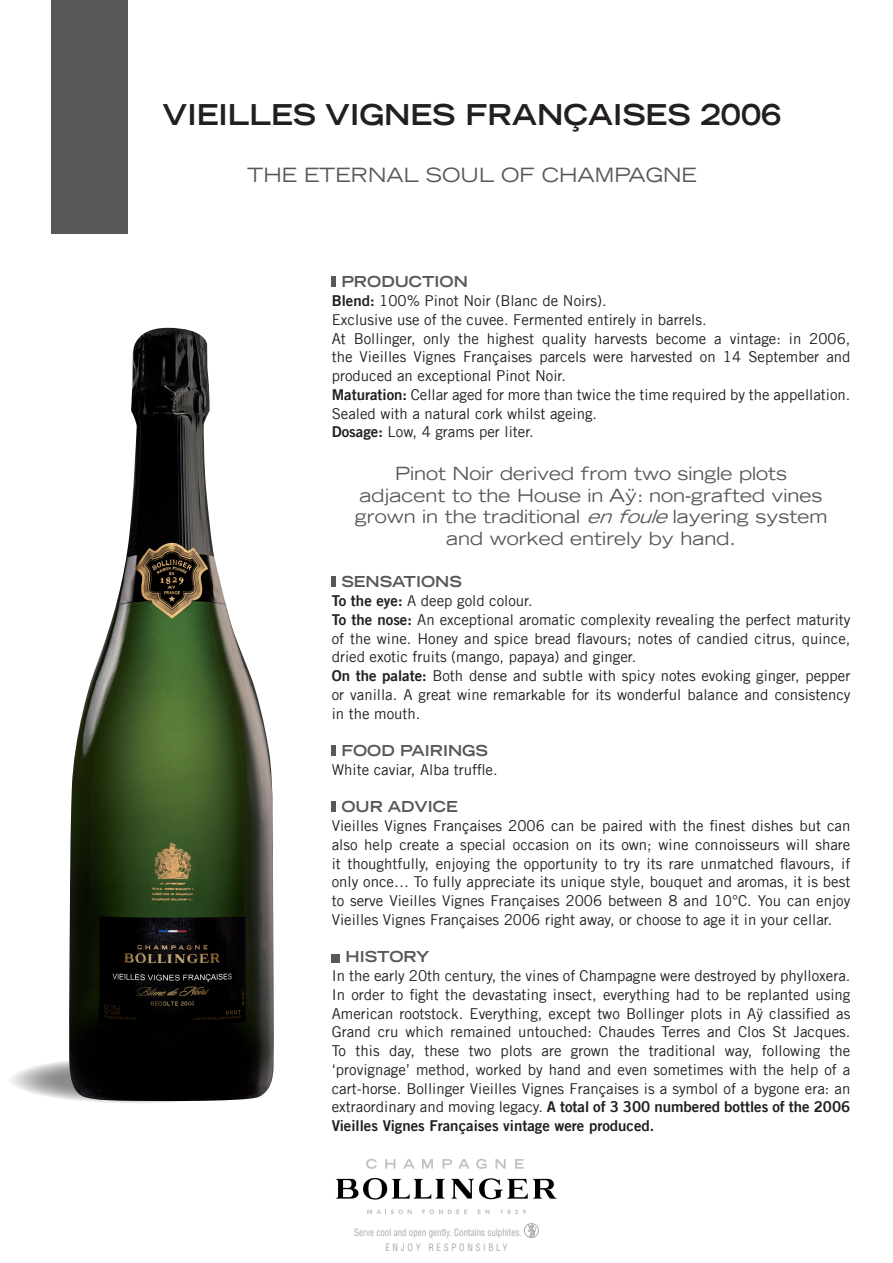
<style>
.page{position:relative;width:893px;height:1263px;background:#fff}
.page>*{position:absolute;margin:0;border:0;box-sizing:border-box;transform-origin:0 0}
.t1{font:700 expanded 28.5px "Trade Gothic LT";color:#231f20}
.t2{font:expanded 19.5px "Trade Gothic LT";color:#57585a}
.t3{font:expanded 18px/21.6px "Trade Gothic LT";color:#57585a;text-align:center}
.t4{font:15px/18.8px "Trade Gothic LT";color:#231f20}
.t5{font:15px/18.8px "Trade Gothic LT Bold Two";color:#231f20}
.t6{font:700 expanded 15px "Trade Gothic LT";color:#57585a}
.t7{font:condensed 9.9px "Helvetica";color:#a8a9ad;scale:.91 1}
.t8{font:condensed 9.9px "Helvetica";letter-spacing:.3em;color:#a8a9ad;scale:.91 1}
.s1{font-weight:700;font-stretch:expanded;color:#57585a}
.s2{font-family:"Trade Gothic LT Bold Two"}
.s3{font-style:italic}
.s4{font-family:"Trade Gothic LT"}
</style>
<div class="page">
<svg style="left:9px;top:1057px;width:255px;height:46px;background:#c1c1c1"></svg>
<hr style="left:332px;top:276px;width:4px;height:11px;background:#57585a">
<hr style="left:332px;top:576px;width:4px;height:11px;background:#57585a">
<hr style="left:332px;top:745px;width:4px;height:11px;background:#57585a">
<hr style="left:332px;top:801px;width:4px;height:11px;background:#57585a">
<div style="left:332px;top:954px;width:8px;height:8px;background:#57585a"></div>
<div style="left:51px;top:0;width:77px;height:234px;background:#57585a"></div>
<svg style="left:335px;top:1178px;width:110px;height:21px"></svg>
<svg style="left:451px;top:1178px;width:107px;height:21px"></svg>
<svg style="left:366px;top:1159px;width:11px;height:10px"></svg>
<svg style="left:385px;top:1159px;width:10px;height:9px"></svg>
<svg style="left:403px;top:1159px;width:11px;height:9px"></svg>
<svg style="left:422px;top:1159px;width:11px;height:9px"></svg>
<svg style="left:442px;top:1159px;width:10px;height:9px"></svg>
<svg style="left:458px;top:1159px;width:11px;height:9px"></svg>
<svg style="left:476px;top:1159px;width:11px;height:10px"></svg>
<svg style="left:495px;top:1159px;width:11px;height:9px"></svg>
<svg style="left:515px;top:1159px;width:9px;height:9px"></svg>
<svg style="left:367px;top:1209px;width:45px;height:5px"></svg>
<svg style="left:422px;top:1208px;width:45px;height:6px"></svg>
<svg style="left:478px;top:1209px;width:11px;height:5px"></svg>
<svg style="left:500px;top:1209px;width:26px;height:5px"></svg>
<svg style="left:524px;top:1223px;width:15px;height:15px"></svg>
<img style="left:68px;top:328px;width:206px;height:774px">
<h1 class="t1" style="left:163px;top:96px;width:620px">VIEILLES VIGNES FRANÇAISES 2006</h1>
<h2 class="t2" style="left:247px;top:162px;width:451px">THE ETERNAL SOUL OF CHAMPAGNE</h2>
<p class="t4" style="left:332px;top:272px;width:520px;text-indent:10px"><span class="s1">PRODUCTION<br></span><span class="s2">Blend:</span> 100% Pinot Noir (Blanc de Noirs).<br>Exclusive use of the cuvee. Fermented entirely in barrels.<br>At Bollinger, only the highest quality harvests become a vintage: in 2006, the Vieilles Vignes Françaises parcels were harvested on 14 September and produced an exceptional Pinot Noir.<br><span class="s2">Maturation:</span> Cellar aged for more than twice the time required by the appellation.<br>Sealed with a natural cork whilst ageing.<br><span class="s2">Dosage:</span> Low, 4 grams per liter.</p>
<p class="t3" style="left:355px;top:462px;width:474px">Pinot Noir derived from two single plots adjacent to the House in Aÿ: non-grafted vines grown in the traditional <span class="s3">enfoule</span>layering system and worked entirely by hand.</p>
<p class="t4" style="left:332px;top:572px;width:520px;text-indent:10px"><span class="s1">SENSATIONS<br></span><span class="s2">To the eye:</span> A deep gold colour.<br><span class="s2">To the nose:</span> An exceptional aromatic complexity revealing the perfect maturity of the wine. Honey and spice bread flavours; notes of candied citrus, quince, dried exotic fruits (mango, papaya) and ginger.<br><span class="s2">On the palate:</span> Both dense and subtle with spicy notes evoking ginger, pepper or vanilla. A great wine remarkable for its wonderful balance and consistency in the mouth.</p>
<p class="t6" style="left:341px;top:741px;width:148px">FOOD PAIRINGS</p>
<p class="t4" style="left:332px;top:760px;width:167px">White caviar, Alba truffle.</p>
<p class="t6" style="left:341px;top:797px;width:118px">OUR ADVICE</p>
<p class="t4" style="left:332px;top:816px;width:520px;text-align:justify">Vieilles Vignes Françaises 2006 can be paired with the finest dishes but can also help create a special occasion on its own; wine connoisseurs will share it thoughtfully, enjoying the opportunity to try its rare unmatched flavours, if only once… To fully appreciate its unique style, bouquet and aromas, it is best to serve Vieilles Vignes Françaises 2006 between 8 and 10°C. You can enjoy Vieilles Vignes Françaises 2006 right away, or choose to age it in your cellar.</p>
<p class="t6" style="left:346px;top:947px;width:85px">HISTORY</p>
<p class="t4" style="left:332px;top:966px;width:520px;text-align:justify">In the early 20th century, the vines of Champagne were destroyed by phylloxera.<br>In order to fight the devastating insect, everything had to be replanted using American rootstock. Everything, except two Bollinger plots in Aÿ classified as Grand cru which remained untouched: Chaudes Terres and Clos St Jacques.<br>To this day, these two plots are grown the traditional way, following the ‘provignage’ method, worked by hand and even sometimes with the help of a cart-horse. Bollinger Vieilles Vignes Françaises is a symbol of a bygone era: an</p>
<p class="t5" style="left:332px;top:1097px;width:520px"><span class="s4">extraordinary and moving legacy.</span> A total of 3 300 numbered bottles of the 2006<br>Vieilles Vignes Françaises vintage were produced.</p>
<p class="t7" style="left:354px;top:1226px;width:186px">Serve cool and open gently. Contains sulphites.</p>
<p class="t8" style="left:385px;top:1241px;width:136px">ENJOY RESPONSIBLY</p>
</div>
